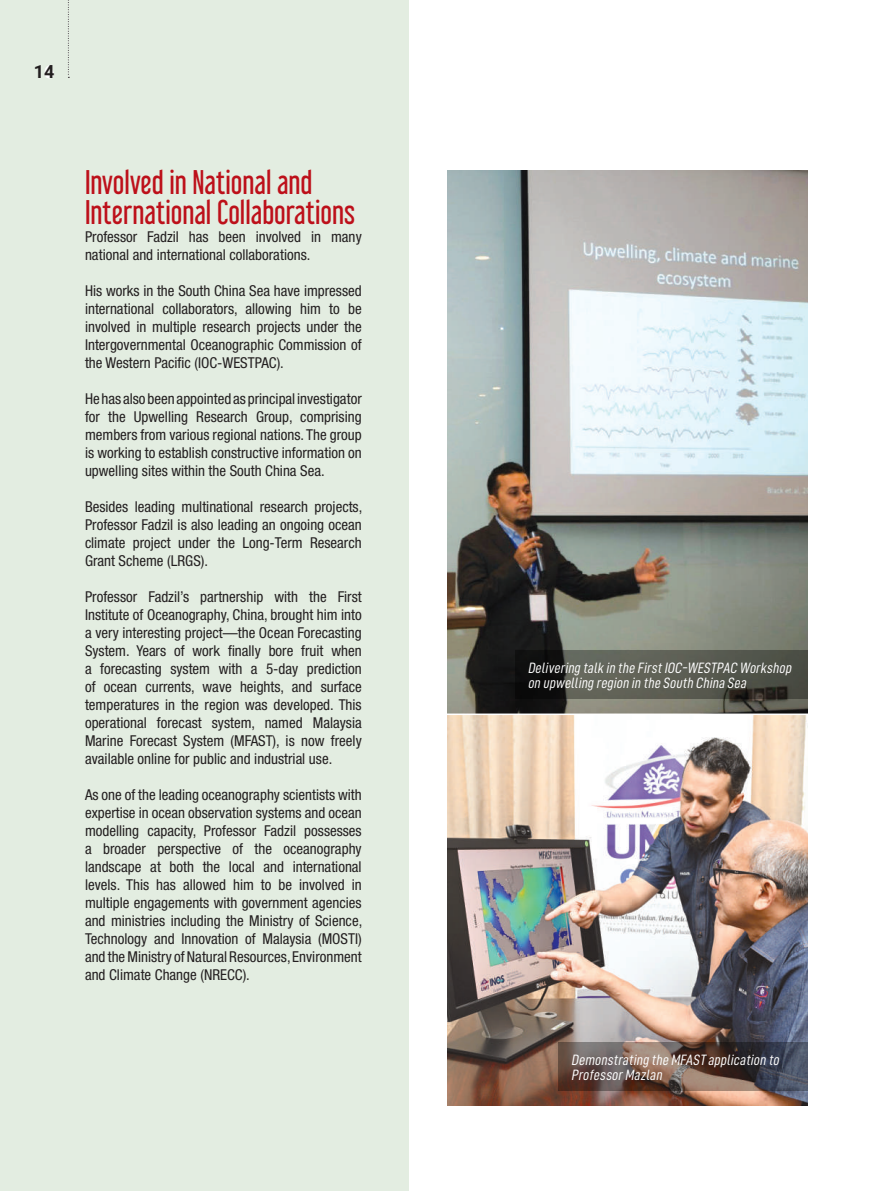
<style>
.page{position:relative;width:893px;height:1191px;background:#fff}
.page>*{position:absolute;margin:0;border:0;box-sizing:border-box;transform-origin:0 0}
.t1{font:30px/30px "Libel Suit Rg";color:#bd101a}
.t2{font:700 18px "Roboto";color:#231f20}
.t3{font:condensed 15px/18px "Helvetica Neue LT Std";color:#231f20;text-align:justify}
.t4{font:italic 15px/15px "D DIN Condensed";color:#fff}
.s1{color:#fff}
</style>
<div class="page">
<div style="left:0;top:0;width:408px;height:1191px;background:#e3ede1"></div>
<img style="left:447px;top:170px;width:361px;height:935px">
<svg style="left:515px;top:649px;width:293px;height:49px"></svg>
<svg style="left:558px;top:1042px;width:250px;height:49px"></svg>
<svg style="left:68px;top:0;width:1px;height:78px"></svg>
<hr style="left:443px;top:713px;width:367px;height:2px;background:#fff">
<p class="t2" style="left:34px;top:59px;width:22px">1 4<span class="s1">6</span></p>
<h1 class="t1" style="left:85px;top:164px;width:272px">Involved in National and<br>International Collaborations</h1>
<p class="t3" style="left:85px;top:227px;width:278px">Professor Fadzil has been involved in many national and international collaborations.</p>
<p class="t3" style="left:85px;top:281px;width:278px">His works in the South China Sea have impressed international collaborators, allowing him to be involved in multiple research projects under the Intergovernmental Oceanographic Commission of the Western Pacific (IOC-WESTPAC).</p>
<p class="t3" style="left:85px;top:389px;width:278px">He has also been appointed as principal investigator for the Upwelling Research Group, comprising members from various regional nations. The group is working to establish constructive information on upwelling sites within the South China Sea.</p>
<p class="t3" style="left:85px;top:497px;width:279px">Besides leading multinational research projects, Professor Fadzil is also leading an ongoing ocean climate project under the Long-Term Research Grant Scheme (LRGS).</p>
<p class="t3" style="left:85px;top:587px;width:278px">Professor Fadzil’s partnership with the First Institute of Oceanography, China, brought him into a very interesting project—the Ocean Forecasting System. Years of work finally bore fruit when a forecasting system with a 5-day prediction of ocean currents, wave heights, and surface temperatures in the region was developed. This operational forecast system, named Malaysia Marine Forecast System (MFAST), is now freely available online for public and industrial use.</p>
<p class="t3" style="left:85px;top:785px;width:279px">As one of the leading oceanography scientists with expertise in ocean observation systems and ocean modelling capacity, Professor Fadzil possesses a broader perspective of the oceanography landscape at both the local and international levels. This has allowed him to be involved in multiple engagements with government agencies and ministries including the Ministry of Science, Technology and Innovation of Malaysia (MOSTI) and the Ministry of Natural Resources, Environment and Climate Change (NRECC).</p>
<p class="t4" style="left:528px;top:660px;width:268px">Delivering talk in the FirstIOC-WESTPAC Workshop on upwelling region in the South China Sea</p>
<p class="t4" style="left:571px;top:1052px;width:212px">Demonstrating the MFAST application to<br>ProfessorMazlan</p>
</div>
